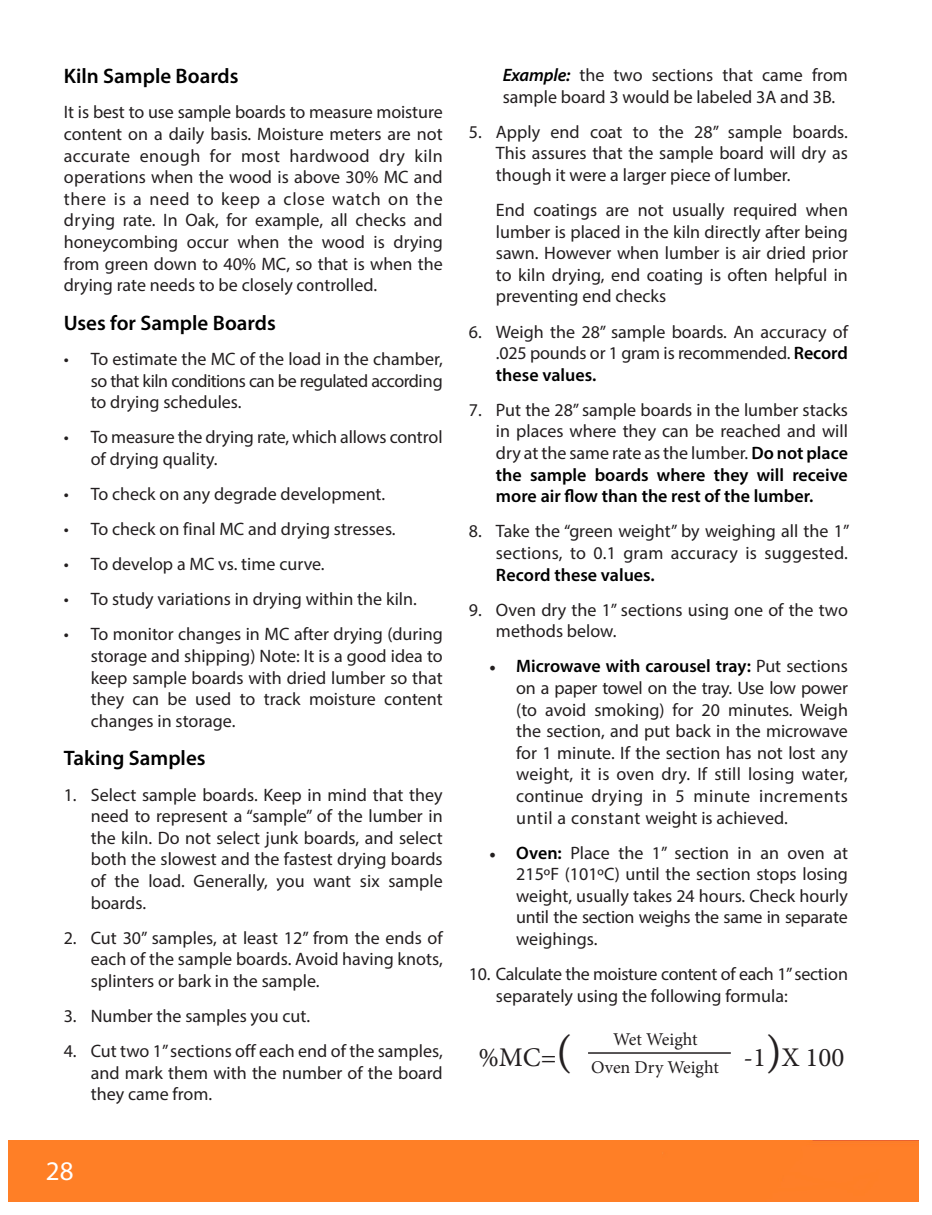
<style>
.page{position:relative;width:932px;height:1215px;background:#fff}
.page>*{position:absolute;margin:0;border:0;box-sizing:border-box;transform-origin:0 0}
.t1{font:27px "Minion Pro";color:#231f20}
.t2{font:27px "Myriad Pro";color:#fff}
.t3{font:600 21px "Myriad Pro";color:#000}
.t4{font:18px/21.6px "Myriad Pro";color:#231f20;text-align:justify}
.t5{font:18px "Minion Pro";color:#231f20}
.t6{font:600 18px "Myriad Pro";color:#000}
.s1{font-weight:600;font-style:italic;color:#000}
.s2{font-weight:600;color:#000}
.s3{font-family:"Minion Pro"}
.s4{font-size:45px}
</style>
<div class="page">
<div style="left:9px;top:1141px;width:909px;height:61px;background:#ff7f26"></div>
<hr style="left:588px;top:1052px;width:142px;height:2px;background:#231f20">
<p class="t3" style="left:64px;top:63px;width:176px">Kiln Sample Boards</p>
<p class="t4" style="left:64px;top:101px;width:380px">It is best to use sample boards to measure moisture content on a daily basis. Moisture meters are not accurate enough for most hardwood dry kiln operations when the wood is above 30% MC and there is a need to keep a close watch on the drying rate. In Oak, for example, all checks and honeycombing occur when the wood is drying from green down to 40% MC, so that is when the drying rate needs to be closely controlled.</p>
<p class="t3" style="left:64px;top:309px;width:213px">Uses for Sample Boards</p>
<p class="t4" style="left:91px;top:348px;width:353px;text-indent:-27px">• To estimate the MC of the load in the chamber, so that kiln conditions can be regulated according to drying schedules.</p>
<p class="t4" style="left:91px;top:426px;width:353px;text-indent:-27px">• To measure the drying rate, which allows control of drying quality.</p>
<p class="t4" style="left:64px;top:483px;width:323px">• To check on any degrade development.</p>
<p class="t4" style="left:64px;top:518px;width:333px">• To check on final MC and drying stresses.</p>
<p class="t4" style="left:64px;top:553px;width:262px">• To develop a MC vs. time curve.</p>
<p class="t4" style="left:64px;top:588px;width:355px">• To study variations in drying within the kiln.</p>
<p class="t4" style="left:91px;top:623px;width:353px;text-indent:-27px">• To monitor changes in MC after drying (during storage and shipping) Note: It is a good idea to keep sample boards with dried lumber so that they can be used to track moisture content changes in storage.</p>
<p class="t3" style="left:64px;top:745px;width:143px">Taking Samples</p>
<p class="t4" style="left:91px;top:783px;width:353px;text-indent:-27px">1. Select sample boards. Keep in mind that they need to represent a “sample” of the lumber in the kiln. Do not select junk boards, and select both the slowest and the fastest drying boards of the load. Generally, you want six sample boards.</p>
<p class="t4" style="left:91px;top:927px;width:353px;text-indent:-27px">2. Cut 30” samples, at least 12” from the ends of each of the sample boards. Avoid having knots, splinters or bark in the sample.</p>
<p class="t4" style="left:64px;top:1005px;width:248px">3. Number the samples you cut.</p>
<p class="t4" style="left:91px;top:1040px;width:353px;text-indent:-27px">4. Cut two 1” sections off each end of the samples, and mark them with the number of the board they came from.</p>
<h1 class="t2" style="left:46px;top:1155px;width:29px">28</h1>
<p class="t4" style="left:502px;top:64px;width:347px"><span class="s1">Example:</span> the two sections that came from sample board 3 would be labeled 3A and 3B.</p>
<p class="t4" style="left:496px;top:121px;width:353px;text-indent:-27px">5. Apply end coat to the 28” sample boards.<br>This assures that the sample board will dry as though it were a larger piece of lumber.</p>
<p class="t4" style="left:496px;top:199px;width:353px">End coatings are not usually required when lumber is placed in the kiln directly after being sawn. However when lumber is air dried prior to kiln drying, end coating is often helpful in preventing end checks</p>
<p class="t4" style="left:496px;top:320px;width:353px;text-indent:-27px">6. Weigh the 28” sample boards. An accuracy of .025 pounds or 1 gram is recommended. <span class="s2">Record these values.</span></p>
<p class="t4" style="left:496px;top:399px;width:353px;text-indent:-27px">7. Put the 28” sample boards in the lumber stacks in places where they can be reached and will dry at the same rate as the lumber. <span class="s2">Do not place the sample boards where they will receive more air flow than the rest of the lumber.</span></p>
<p class="t4" style="left:469px;top:520px;width:382px;text-align:right">8. Take the “green weight” by weighing all the 1” sections, to 0.1 gram accuracy is suggested.</p>
<p class="t6" style="left:496px;top:563px;width:160px">Record these values.</p>
<p class="t4" style="left:496px;top:598px;width:353px;text-indent:-27px">9. Oven dry the 1” sections using one of the two methods below.</p>
<p class="t4" style="left:516px;top:655px;width:333px;text-indent:-27px"><span class="s3">•</span> <span class="s2">Microwave with carousel tray:</span> Put sections on a paper towel on the tray. Use low power (to avoid smoking) for 20 minutes. Weigh the section, and put back in the microwave for 1 minute. If the section has not lost any weight, it is oven dry. If still losing water, continue drying in 5 minute increments until a constant weight is achieved.</p>
<p class="t4" style="left:516px;top:841px;width:333px;text-indent:-27px"><span class="s3">•</span> <span class="s2">Oven:</span> Place the 1” section in an oven at 215ºF (101ºC) until the section stops losing weight, usually takes 24 hours. Check hourly until the section weighs the same in separate weighings.</p>
<p class="t4" style="left:496px;top:963px;width:353px;text-indent:-27px">10. Calculate the moisture content of each 1” section separately using the following formula:</p>
<p class="t1" style="left:478px;top:1040px;width:95px">%MC=<span class="s4">(</span></p>
<p class="t5" style="left:613px;top:1027px;width:86px">Wet Weight</p>
<p class="t1" style="left:743px;top:1040px;width:102px">-1<span class="s4">)</span>X 100</p>
<p class="t5" style="left:591px;top:1055px;width:129px">Oven Dry Weight</p>
</div>
